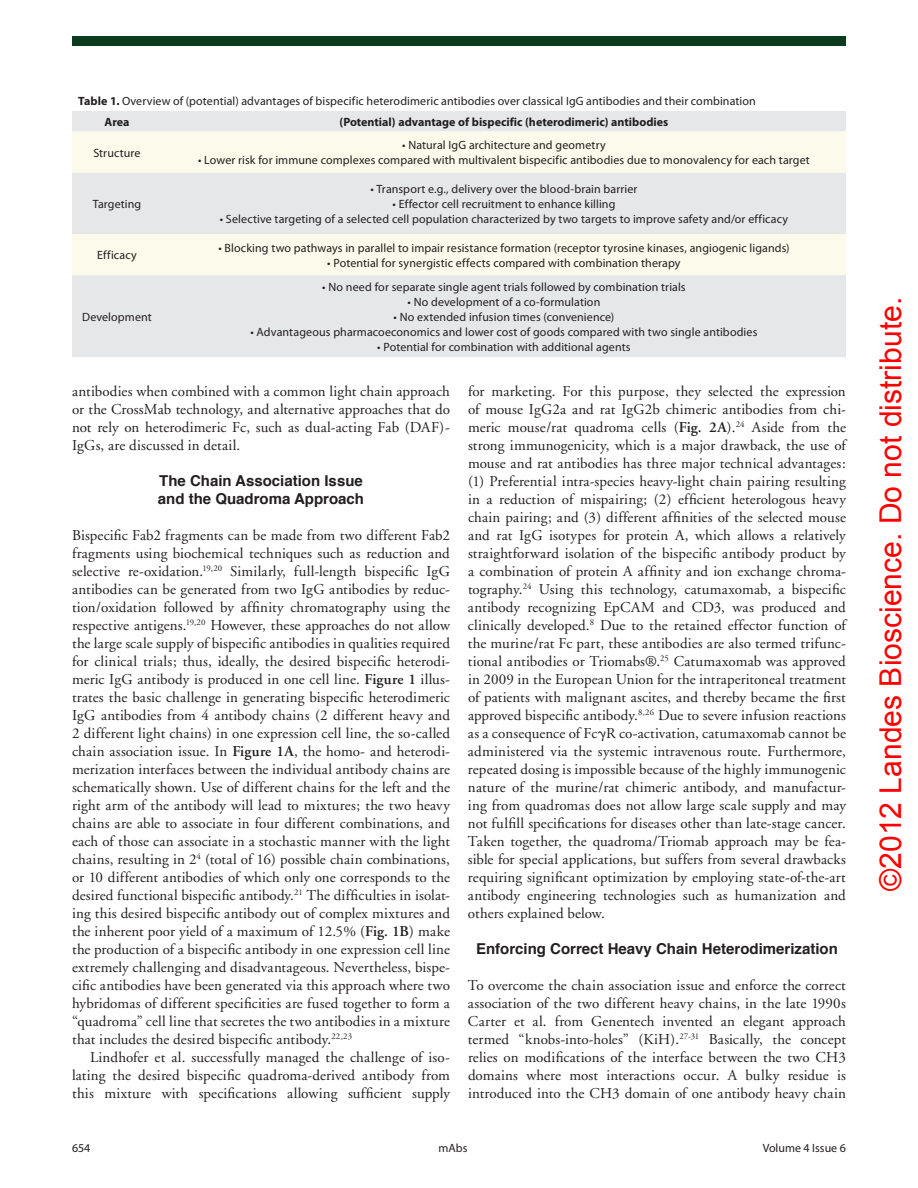
<style>
.page{position:relative;width:918px;height:1188px;background:#fff}
.page>*{position:absolute;margin:0;border:0;box-sizing:border-box;transform-origin:0 0}
.t1{font:30.15px "Arial";color:#f00}
.t2{font:15px/18px "Adobe Garamond";letter-spacing:.01em;color:#231f20;text-align:justify}
.t3{font:700 15px/18px "Helvetica";color:#231f20}
.t4{font:12px/21.1px "Myriad Pro";letter-spacing:.01em;color:#231f20}
.t5{font:700 12px "Myriad Pro";color:#231f20}
.s1{font-weight:700}
.s2{font-weight:600}
.s3{font-family:"Universal Std Greekw Math Pi"}
</style>
<div class="page">
<div style="left:72px;top:36px;width:774px;height:10px;background:#0b3b1c"></div>
<div style="left:72px;top:111px;width:774px;height:246px;background:#e6e7e9"></div>
<svg style="left:72px;top:132px;width:774px;height:143px;background:#f2f1ea"></svg>
<p class="t4" style="left:105px;top:90px;width:653px;text-indent:-27px"><span class="s1">Table 1.</span> Overview of (potential) advantages of bispecific heterodimeric antibodies over classical IgG antibodies and their combination<br><span class="s1">Area</span></p>
<p class="t5" style="left:340px;top:114px;width:330px">(Potential) advantage of bispecific (heterodimeric) antibodies</p>
<p class="t4" style="left:93px;top:142px;width:49px">Structure</p>
<p class="t4" style="left:93px;top:193px;width:50px">Targeting</p>
<p class="t4" style="left:97px;top:244px;width:41px">Efficacy</p>
<p class="t4" style="left:82px;top:306px;width:71px">Development</p>
<p class="t4" style="left:402px;top:134px;width:205px">• Natural IgG architecture and geometry</p>
<p class="t4" style="left:198px;top:149px;width:613px">• Lower risk for immune complexes compared with multivalent bispecific antibodies due to monovalency for each target</p>
<p class="t4" style="left:370px;top:178px;width:269px">• Transport e.g., delivery over the blood-brain barrier</p>
<p class="t4" style="left:393px;top:193px;width:224px">• Effector cell recruitment to enhance killing</p>
<p class="t4" style="left:220px;top:208px;width:570px">• Selective targeting of a selected cell population characterized by two targets to improve safety and/or efficacy</p>
<p class="t4" style="left:218px;top:237px;width:573px">• Blocking two pathways in parallel to impair resistance formation (receptor tyrosine kinases, angiogenic ligands)</p>
<p class="t4" style="left:327px;top:252px;width:355px">• Potential for synergistic effects compared with combination therapy</p>
<p class="t4" style="left:322px;top:276px;width:365px">• No need for separate single agent trials followed by combination trials</p>
<p class="t4" style="left:408px;top:291px;width:194px">• No development of a co-formulation</p>
<p class="t4" style="left:394px;top:306px;width:222px">• No extended infusion times (convenience)</p>
<p class="t4" style="left:250px;top:321px;width:508px">• Advantageous pharmacoeconomics and lower cost of goods compared with two single antibodies</p>
<p class="t4" style="left:377px;top:336px;width:255px">• Potential for combination with additional agents</p>
<p class="t2" style="left:72px;top:383px;width:379px">antibodies when combined with a common light chain approach or the CrossMab technology, and alternative approaches that do not rely on heterodimeric Fc, such as dual-acting Fab (DAF)- IgGs, are discussed in detail.</p>
<p class="t3" style="left:158px;top:472px;width:208px">The Chain Association Issue and the Quadroma Approach</p>
<p class="t2" style="left:72px;top:527px;width:380px">Bispecific Fab2 fragments can be made from two different Fab2 fragments using biochemical techniques such as reduction and selective re-oxidation.<sup>19,20</sup> Similarly, full-length bispecific IgG antibodies can be generated from two IgG antibodies by reduc&shy;tion/oxidation followed by affinity chromatography using the respective antigens.<sup>19,20</sup> However, these approaches do not allow the large scale supply of bispecific antibodies in qualities required for clinical trials; thus, ideally, the desired bispecific heterodi&shy;meric IgG antibody is produced in one cell line. <span class="s2">Figure 1</span> illus&shy;trates the basic challenge in generating bispecific heterodimeric IgG antibodies from 4 antibody chains (2 different heavy and 2 different light chains) in one expression cell line, the so-called chain association issue. In <span class="s2">Figure 1A</span>, the homo- and heterodi&shy;merization interfaces between the individual antibody chains are schematically shown. Use of different chains for the left and the right arm of the antibody will lead to mixtures; the two heavy chains are able to associate in four different combinations, and each of those can associate in a stochastic manner with the light chains, resulting in 2<sup>4</sup> (total of 16) possible chain combinations, or 10 different antibodies of which only one corresponds to the desired functional bispecific antibody.<sup>21</sup> The difficulties in isolat&shy;ing this desired bispecific antibody out of complex mixtures and the inherent poor yield of a maximum of 12.5% (<span class="s2">Fig. 1B</span>) make the production of a bispecific antibody in one expression cell line extremely challenging and disadvantageous. Nevertheless, bispe&shy;cific antibodies have been generated via this approach where two hybridomas of different specificities are fused together to form a “quadroma” cell line that secretes the two antibodies in a mixture that includes the desired bispecific antibody.<sup>22,23</sup></p>
<p class="t2" style="left:72px;top:1049px;width:379px;text-indent:18px">Lindhofer et al. successfully managed the challenge of iso&shy;lating the desired bispecific quadroma-derived antibody from this mixture with specifications allowing sufficient supply</p>
<p class="t2" style="left:468px;top:383px;width:379px">for marketing. For this purpose, they selected the expression of mouse IgG2a and rat IgG2b chimeric antibodies from chi&shy;meric mouse/rat quadroma cells (<span class="s2">Fig. 2A</span>).<sup>24</sup> Aside from the strong immunogenicity, which is a major drawback, the use of mouse and rat antibodies has three major technical advantages: (1) Preferential intra-species heavy-light chain pairing resulting in a reduction of mispairing; (2) efficient heterologous heavy chain pairing; and (3) different affinities of the selected mouse and rat IgG isotypes for protein A, which allows a relatively straightforward isolation of the bispecific antibody product by a combination of protein A affinity and ion exchange chroma&shy;tography.<sup>24</sup> Using this technology, catumaxomab, a bispecific antibody recognizing EpCAM and CD3, was produced and clinically developed.<sup>8</sup> Due to the retained effector function of the murine/rat Fc part, these antibodies are also termed trifunc&shy;tional antibodies or Triomabs®.<sup>25</sup> Catumaxomab was approved in 2009 in the European Union for the intraperitoneal treatment of patients with malignant ascites, and thereby became the first approved bispecific antibody.<sup>8,26</sup> Due to severe infusion reactions as a consequence of Fc<span class="s3">γ</span>R co-activation, catumaxomab cannot be administered via the systemic intravenous route. Furthermore, repeated dosing is impossible because of the highly immunogenic nature of the murine/rat chimeric antibody, and manufactur&shy;ing from quadromas does not allow large scale supply and may not fulfill specifications for diseases other than late-stage cancer.<br>Taken together, the quadroma/Triomab approach may be fea&shy;sible for special applications, but suffers from several drawbacks requiring significant optimization by employing state-of-the-art antibody engineering technologies such as humanization and others explained below.</p>
<p class="t3" style="left:476px;top:940px;width:363px">Enforcing Correct Heavy Chain Heterodimerization</p>
<p class="t2" style="left:468px;top:977px;width:379px">To overcome the chain association issue and enforce the correct association of the two different heavy chains, in the late 1990s Carter et al. from Genentech invented an elegant approach termed “knobs-into-holes” (KiH).<sup>27-31</sup> Basically, the concept relies on modifications of the interface between the two CH3 domains where most interactions occur. A bulky residue is introduced into the CH3 domain of one antibody heavy chain</p>
<p class="t4" style="left:72px;top:1137px;width:20px">654</p>
<p class="t4" style="left:439px;top:1137px;width:30px">mAbs</p>
<p class="t4" style="left:763px;top:1137px;width:85px">Volume 4 Issue 6</p>
<h1 class="t1" style="left:871px;top:891px;width:595px;rotate:-90deg">©2012 Landes Bioscience. Do not distribute.</h1>
</div>
